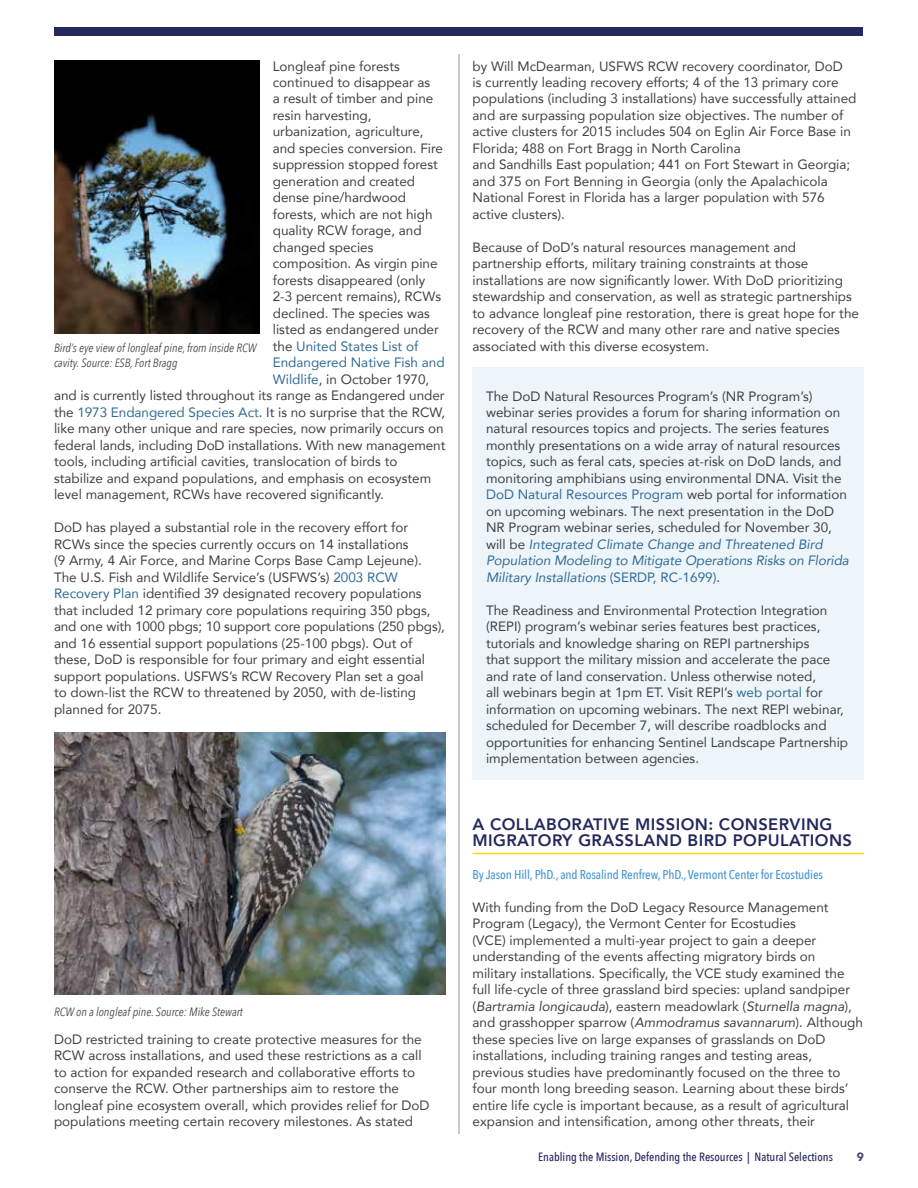
<style>
.page{position:relative;width:918px;height:1188px;background:#fff}
.page>*{position:absolute;margin:0;border:0;box-sizing:border-box;transform-origin:0 0}
.t1{font:800 16.5px/16.5px "Avenir";letter-spacing:.025em;color:#24285d}
.t2{font:13.5px/16.5px "Avenir";color:#414042}
.t3{font:13.5px "Avenir";color:#316b95}
.t4{font:500 12.75px "Avenir Next Condensed";letter-spacing:-.01em;color:#4897d1}
.t5{font:italic 12px/15px "Avenir Next Condensed";color:#4d4d4f}
.t6{font:500 12px "Avenir Next Condensed";color:#24285d}
.t7{font:900 12px "Avenir";color:#444875}
.s1{color:#414042}
.s2{color:#316b95}
.s3{font-style:italic;color:#316b95}
.s4{font-style:italic}
</style>
<div class="page">
<div style="left:54px;top:27px;width:808px;height:9px;background:#24285d"></div>
<img style="left:54px;top:60px;width:205px;height:274px">
<img style="left:54px;top:732px;width:392px;height:262px">
<hr style="left:472px;top:853px;width:392px;height:1px;background:#fdd90f">
<div style="left:472px;top:368px;width:392px;height:412px;background:#edf5fa"></div>
<hr style="left:459px;top:54px;width:1px;height:1080px;background:#939598">
<p class="t2" style="left:273px;top:57px;width:129px">Longleaf pine forests</p>
<p class="t2" style="left:273px;top:74px;width:159px">continued to disappear as</p>
<p class="t2" style="left:273px;top:90px;width:162px">a result of timber and pine</p>
<p class="t2" style="left:273px;top:107px;width:100px">resin harvesting,</p>
<p class="t2" style="left:273px;top:123px;width:152px">urbanization, agriculture,</p>
<p class="t2" style="left:273px;top:140px;width:172px">and species conversion. Fire</p>
<p class="t2" style="left:273px;top:156px;width:167px">suppression stopped forest</p>
<p class="t2" style="left:273px;top:173px;width:144px">generation and created</p>
<p class="t2" style="left:273px;top:189px;width:135px">dense pine/hardwood</p>
<p class="t2" style="left:273px;top:206px;width:161px">forests, which are not high</p>
<p class="t2" style="left:273px;top:222px;width:150px">quality RCW forage, and</p>
<p class="t2" style="left:273px;top:239px;width:102px">changed species</p>
<p class="t2" style="left:273px;top:255px;width:166px">composition. As virgin pine</p>
<p class="t2" style="left:273px;top:272px;width:154px">forests disappeared (only</p>
<p class="t2" style="left:273px;top:288px;width:170px">2-3 percent remains), RCWs</p>
<p class="t2" style="left:273px;top:305px;width:159px">declined. The species was</p>
<p class="t2" style="left:273px;top:321px;width:168px">listed as endangered under</p>
<p class="t3" style="left:273px;top:335px;width:147px"><span class="s1">the</span> United States List of</p>
<p class="t3" style="left:273px;top:352px;width:173px">Endangered Native Fish and</p>
<p class="t2" style="left:273px;top:371px;width:158px"><span class="s2">Wildlife</span>, in October 1970,</p>
<p class="t2" style="left:54px;top:387px;width:392px">and is currently listed throughout its range as Endangered under</p>
<p class="t2" style="left:54px;top:404px;width:393px">the <span class="s2">1973 Endangered Species Act</span>. It is no surprise that the RCW,</p>
<p class="t2" style="left:54px;top:420px;width:391px">like many other unique and rare species, now primarily occurs on</p>
<p class="t2" style="left:54px;top:437px;width:393px">federal lands, including DoD installations. With new management</p>
<p class="t2" style="left:54px;top:453px;width:345px">tools, including artificial cavities, translocation of birds to</p>
<p class="t2" style="left:54px;top:470px;width:379px">stabilize and expand populations, and emphasis on ecosystem</p>
<p class="t2" style="left:54px;top:486px;width:331px">level management, RCWs have recovered significantly.</p>
<p class="t2" style="left:54px;top:519px;width:393px">DoD has played a substantial role in the recovery effort for RCWs since the species currently occurs on 14 installations<br>(9 Army, 4 Air Force, and Marine Corps Base Camp Lejeune).<br>The U.S. Fish and Wildlife Service’s (USFWS’s) <span class="s2">2003 RCW Recovery Plan</span> identified 39 designated recovery populations that included 12 primary core populations requiring 350 pbgs, and one with 1000 pbgs; 10 support core populations (250 pbgs), and 16 essential support populations (25-100 pbgs). Out of these, DoD is responsible for four primary and eight essential support populations. USFWS’s RCW Recovery Plan set a goal<br>to down-list the RCW to threatened by 2050, with de-listing planned for 2075.</p>
<p class="t5" style="left:54px;top:341px;width:204px">Bird’s eye view of longleaf pine, from inside RCW cavity. Source: ESB, Fort Bragg</p>
<p class="t5" style="left:54px;top:1005px;width:190px">RCW on a longleaf pine. Source: Mike Stewart</p>
<p class="t2" style="left:54px;top:1031px;width:377px">DoD restricted training to create protective measures for the RCW across installations, and used these restrictions as a call to action for expanded research and collaborative efforts to conserve the RCW. Other partnerships aim to restore the longleaf pine ecosystem overall, which provides relief for DoD populations meeting certain recovery milestones. As stated</p>
<p class="t2" style="left:472px;top:57px;width:385px">by Will McDearman, USFWS RCW recovery coordinator, DoD<br>is currently leading recovery efforts; 4 of the 13 primary core populations (including 3 installations) have successfully attained and are surpassing population size objectives. The number of active clusters for 2015 includes 504 on Eglin Air Force Base in Florida; 488 on Fort Bragg in North Carolina<br>and Sandhills East population; 441 on Fort Stewart in Georgia; and 375 on Fort Benning in Georgia (only the Apalachicola National Forest in Florida has a larger population with 576 active clusters).</p>
<p class="t2" style="left:472px;top:239px;width:388px">Because of DoD’s natural resources management and partnership efforts, military training constraints at those installations are now significantly lower. With DoD prioritizing stewardship and conservation, as well as strategic partnerships to advance longleaf pine restoration, there is great hope for the recovery of the RCW and many other rare and native species associated with this diverse ecosystem.</p>
<p class="t2" style="left:486px;top:387px;width:364px">The DoD Natural Resources Program’s (NR Program’s) webinar series provides a forum for sharing information on natural resources topics and projects. The series features monthly presentations on a wide array of natural resources topics, such as feral cats, species at-risk on DoD lands, and monitoring amphibians using environmental DNA. Visit the <span class="s2">DoD Natural Resources Program</span> web portal for information on upcoming webinars. The next presentation in the DoD NR Program webinar series, scheduled for November 30, will be <span class="s3">Integrated Climate Change and Threatened Bird Population Modeling to Mitigate Operations Risks on Florida Military Installations</span> <span class="s2">(SERDP, RC-1699)</span>.</p>
<p class="t2" style="left:486px;top:602px;width:364px">The Readiness and Environmental Protection Integration (REPI) program’s webinar series features best practices, tutorials and knowledge sharing on REPI partnerships<br>that support the military mission and accelerate the pace and rate of land conservation. Unless otherwise noted,<br>all webinars begin at 1pm ET. Visit REPI’s <span class="s2">web portal</span> for information on upcoming webinars. The next REPI webinar, scheduled for December 7, will describe roadblocks and opportunities for enhancing Sentinel Landscape Partnership implementation between agencies.</p>
<p class="t1" style="left:472px;top:816px;width:381px">A COLLABORATIVE MISSION: CONSERVING<br>MIGRATORY GRASSLAND BIRD POPULATIONS</p>
<p class="t4" style="left:472px;top:867px;width:352px">By Jason Hill, PhD., and Rosalind Renfrew, PhD., Vermont Center for Ecostudies</p>
<p class="t2" style="left:472px;top:899px;width:392px">With funding from the DoD Legacy Resource Management Program (Legacy), the Vermont Center for Ecostudies<br>(VCE) implemented a multi-year project to gain a deeper understanding of the events affecting migratory birds on military installations. Specifically, the VCE study examined the full life-cycle of three grassland bird species: upland sandpiper (<span class="s4">Bartramia longicauda</span>), eastern meadowlark (<span class="s4">Sturnella magna</span>), and grasshopper sparrow (<span class="s4">Ammodramus savannarum</span>). Although these species live on large expanses of grasslands on DoD installations, including training ranges and testing areas, previous studies have predominantly focused on the three to four month long breeding season. Learning about these birds’ entire life cycle is important because, as a result of agricultural expansion and intensification, among other threats, their</p>
<p class="t6" style="left:538px;top:1150px;width:296px">Enabling the Mission, Defending the Resources | Natural Selections</p>
<p class="t7" style="left:857px;top:1147px;width:9px">9</p>
</div>
